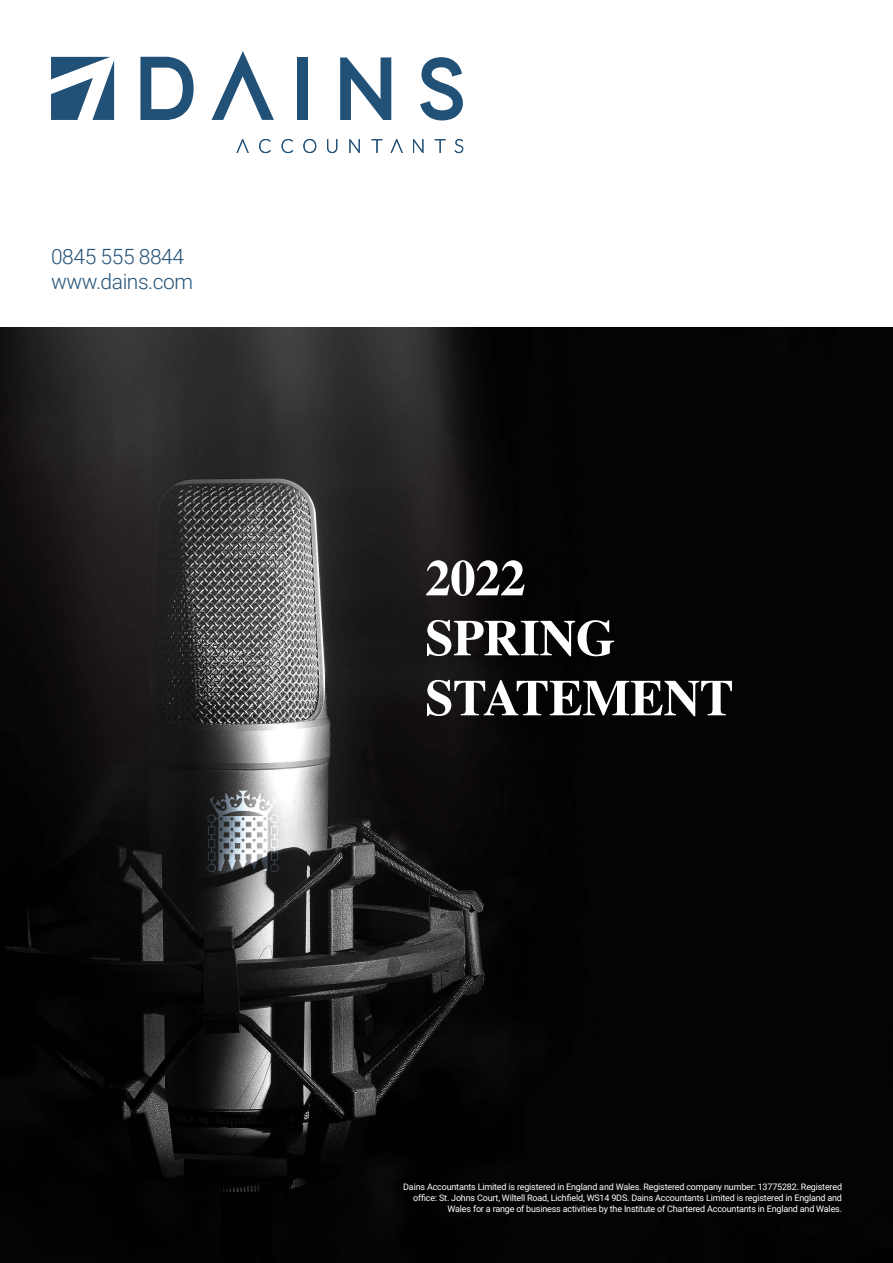
<style>
.page{position:relative;width:893px;height:1263px;background:#fff}
.page>*{position:absolute;margin:0;border:0;box-sizing:border-box;transform-origin:0 0}
.t1{font:700 51px/60px "Times";letter-spacing:-.01em;color:#fff}
.t2{font:300 21px "Roboto";letter-spacing:-.02em;color:#235278}
.t3{font:9px/10.8px "Roboto";letter-spacing:-.02em;color:#fff;text-align:right}
</style>
<div class="page">
<img style="left:0;top:327px;width:893px;height:936px">
<svg style="left:455px;top:139px;width:8px;height:14px"></svg>
<svg style="left:349px;top:139px;width:11px;height:14px"></svg>
<svg style="left:413px;top:139px;width:10px;height:14px"></svg>
<svg style="left:327px;top:139px;width:10px;height:14px"></svg>
<svg style="left:303px;top:139px;width:13px;height:14px"></svg>
<svg style="left:259px;top:139px;width:12px;height:14px"></svg>
<svg style="left:282px;top:139px;width:11px;height:14px"></svg>
<svg style="left:236px;top:139px;width:13px;height:14px"></svg>
<svg style="left:391px;top:139px;width:12px;height:14px"></svg>
<svg style="left:372px;top:139px;width:10px;height:14px"></svg>
<svg style="left:435px;top:139px;width:11px;height:14px"></svg>
<svg style="left:51px;top:57px;width:63px;height:63px"></svg>
<div style="left:297px;top:57px;width:11px;height:63px;background:#225178"></div>
<svg style="left:140px;top:57px;width:54px;height:63px"></svg>
<svg style="left:212px;top:51px;width:62px;height:69px"></svg>
<svg style="left:340px;top:57px;width:51px;height:63px"></svg>
<svg style="left:420px;top:57px;width:43px;height:63px"></svg>
<p class="t2" style="left:51px;top:242px;width:135px">0845 555 8844</p>
<p class="t2" style="left:51px;top:267px;width:144px">www.dains.com</p>
<p class="t1" style="left:425px;top:543px;width:310px">2022<br>SPRING<br>STATEMENT</p>
<p class="t3" style="left:403px;top:1181px;width:440px">Dains Accountants Limited is registered in England and Wales. Registered company number: 13775282. Registered office: St. Johns Court, Wiltell Road, Lichfield, WS14 9DS. Dains Accountants Limited is registered in England and<br>Wales for a range of business activities by the Institute of Chartered Accountants in England and Wales.</p>
</div>
